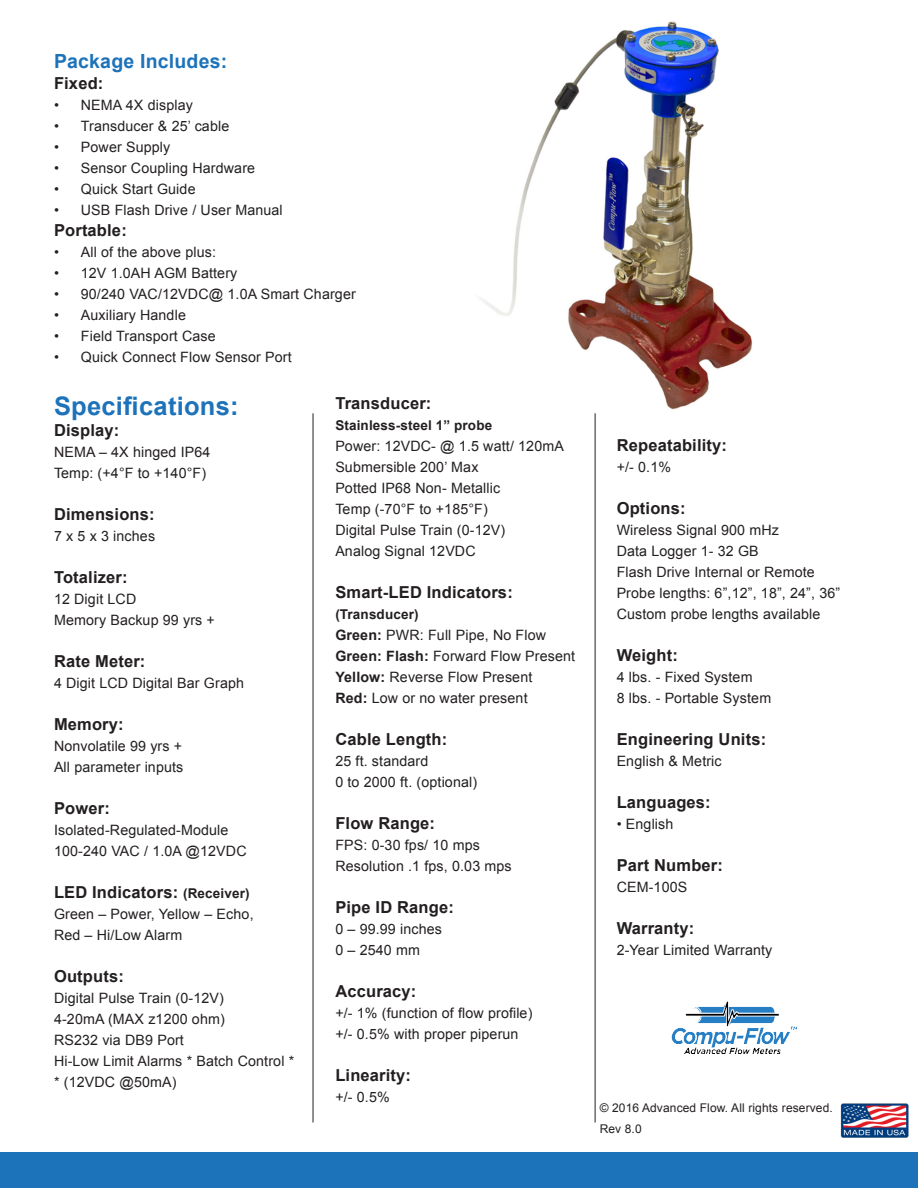
<style>
.page{position:relative;width:918px;height:1188px;background:#fff}
.page>*{position:absolute;margin:0;border:0;box-sizing:border-box;transform-origin:0 0}
.t1{font:700 25.5px "Arial";letter-spacing:.01em;color:#1d73ba}
.t2{font:700 19.5px "Arial";letter-spacing:.01em;color:#1d73ba}
.Paragraph_Style_1{font:700 16.5px "Arial";letter-spacing:.01em;color:#231f20}
.t3{font:14.25px/21px "Arial";letter-spacing:.01em;color:#231f20}
.Paragraph_Style_1-2{font:700 13.5px "Arial";letter-spacing:.01em;color:#231f20}
.t4{font:12px "Arial";letter-spacing:.01em;color:#231f20}
.s1{font-size:13.5px}
.s2{font-weight:700}
</style>
<div class="page">
<img style="left:481px;top:21px;width:272px;height:389px">
<hr style="left:313px;top:413px;width:1px;height:710px;background:#231f20">
<hr style="left:595px;top:413px;width:1px;height:710px;background:#231f20">
<div style="left:0;top:1153px;width:918px;height:35px;background:#1d73ba"></div>
<img style="left:671px;top:1001px;width:127px;height:53px">
<img style="left:840px;top:1104px;width:68px;height:34px">
<p class="t2" style="left:54px;top:49px;width:175px">Package Includes:</p>
<p class="Paragraph_Style_1" style="left:54px;top:73px;width:51px">Fixed:</p>
<p class="t3" style="left:54px;top:95px;width:140px">• NEMA 4X display</p>
<p class="t3" style="left:54px;top:116px;width:177px">• Transducer &amp; 25’ cable</p>
<p class="t3" style="left:54px;top:137px;width:118px">• Power Supply</p>
<p class="t3" style="left:54px;top:158px;width:203px">• Sensor Coupling Hardware</p>
<p class="t3" style="left:54px;top:179px;width:143px">• Quick Start Guide</p>
<p class="t3" style="left:54px;top:200px;width:230px">• USB Flash Drive / User Manual</p>
<p class="Paragraph_Style_1" style="left:54px;top:220px;width:74px">Portable:</p>
<p class="t3" style="left:54px;top:242px;width:164px">• All of the above plus:</p>
<p class="t3" style="left:54px;top:263px;width:185px">• 12V 1.0AH AGM Battery</p>
<p class="t3" style="left:54px;top:284px;width:303px">• 90/240 VAC/12VDC@ 1.0A Smart Charger</p>
<p class="t3" style="left:54px;top:305px;width:133px">• Auxiliary Handle</p>
<p class="t3" style="left:54px;top:326px;width:163px">• Field Transport Case</p>
<p class="t3" style="left:54px;top:347px;width:239px">• Quick Connect Flow Sensor Port</p>
<p class="t1" style="left:54px;top:390px;width:186px">Specifications:</p>
<p class="Paragraph_Style_1" style="left:54px;top:420px;width:67px">Display:</p>
<p class="t3" style="left:54px;top:442px;width:158px">NEMA – 4X hinged IP64<br>Temp: (+4°F to +140°F)</p>
<p class="Paragraph_Style_1" style="left:54px;top:504px;width:102px">Dimensions:</p>
<p class="t3" style="left:54px;top:526px;width:103px">7 x 5 x 3 inches</p>
<p class="Paragraph_Style_1" style="left:54px;top:567px;width:75px">Totalizer:</p>
<p class="t3" style="left:54px;top:589px;width:84px">12 Digit LCD</p>
<p class="t3" style="left:54px;top:610px;width:162px">Memory Backup 99 yrs +</p>
<p class="Paragraph_Style_1" style="left:54px;top:651px;width:93px">Rate Meter:</p>
<p class="t3" style="left:54px;top:673px;width:192px">4 Digit LCD Digital Bar Graph</p>
<p class="Paragraph_Style_1" style="left:54px;top:714px;width:71px">Memory:</p>
<p class="t3" style="left:54px;top:736px;width:131px">Nonvolatile 99 yrs +<br>All parameter inputs</p>
<p class="Paragraph_Style_1" style="left:54px;top:798px;width:57px">Power:</p>
<p class="t3" style="left:54px;top:820px;width:176px">Isolated-Regulated-Module</p>
<p class="t3" style="left:54px;top:841px;width:194px">100-240 VAC / 1.0A @12VDC</p>
<p class="Paragraph_Style_1" style="left:54px;top:882px;width:197px">LED Indicators: <span class="s1">(Receiver)</span></p>
<p class="t3" style="left:54px;top:904px;width:201px">Green – Power, Yellow – Echo,</p>
<p class="t3" style="left:54px;top:925px;width:130px">Red – Hi/Low Alarm</p>
<p class="Paragraph_Style_1" style="left:54px;top:966px;width:71px">Outputs:</p>
<p class="t3" style="left:54px;top:988px;width:171px">Digital Pulse Train (0-12V)</p>
<p class="t3" style="left:54px;top:1009px;width:172px">4-20mA (MAX z1200 ohm)<br>RS232 via DB9 Port</p>
<p class="t3" style="left:54px;top:1051px;width:242px">Hi-Low Limit Alarms * Batch Control *</p>
<p class="t3" style="left:54px;top:1072px;width:124px">* (12VDC @50mA)</p>
<p class="Paragraph_Style_1" style="left:335px;top:392px;width:98px">Transducer:</p>
<p class="Paragraph_Style_1-2" style="left:335px;top:416px;width:158px">Stainless-steel 1” probe</p>
<p class="t3" style="left:335px;top:435px;width:230px">Power: 12VDC- @ 1.5 watt/ 120mA<br>Submersible 200’ Max</p>
<p class="t3" style="left:335px;top:477px;width:166px">Potted IP68 Non- Metallic</p>
<p class="t3" style="left:335px;top:498px;width:154px">Temp (-70°F to +185°F)</p>
<p class="t3" style="left:335px;top:519px;width:171px">Digital Pulse Train (0-12V)</p>
<p class="t3" style="left:335px;top:540px;width:142px">Analog Signal 12VDC</p>
<p class="Paragraph_Style_1" style="left:335px;top:581px;width:179px">Smart-LED Indicators:</p>
<p class="Paragraph_Style_1-2" style="left:335px;top:605px;width:85px">(Transducer)</p>
<p class="t3" style="left:335px;top:624px;width:212px"><span class="s2">Green:</span> PWR: Full Pipe, No Flow</p>
<p class="t3" style="left:335px;top:645px;width:241px"><span class="s2">Green: Flash:</span> Forward Flow Present</p>
<p class="t3" style="left:335px;top:666px;width:199px"><span class="s2">Yellow:</span> Reverse Flow Present</p>
<p class="t3" style="left:335px;top:687px;width:194px"><span class="s2">Red:</span> Low or no water present</p>
<p class="Paragraph_Style_1" style="left:335px;top:728px;width:113px">Cable Length:</p>
<p class="t3" style="left:335px;top:750px;width:95px">25 ft. standard</p>
<p class="t3" style="left:335px;top:771px;width:143px">0 to 2000 ft. (optional)</p>
<p class="Paragraph_Style_1" style="left:335px;top:812px;width:101px">Flow Range:</p>
<p class="t3" style="left:335px;top:834px;width:146px">FPS: 0-30 fps/ 10 mps</p>
<p class="t3" style="left:335px;top:855px;width:178px">Resolution .1 fps, 0.03 mps</p>
<p class="Paragraph_Style_1" style="left:335px;top:896px;width:120px">Pipe ID Range:</p>
<p class="t3" style="left:335px;top:918px;width:108px">0 – 99.99 inches</p>
<p class="t3" style="left:335px;top:939px;width:86px">0 – 2540 mm</p>
<p class="Paragraph_Style_1" style="left:335px;top:980px;width:83px">Accuracy:</p>
<p class="t3" style="left:335px;top:1002px;width:199px">+/- 1% (function of flow profile)</p>
<p class="t3" style="left:335px;top:1023px;width:185px">+/- 0.5% with proper piperun</p>
<p class="Paragraph_Style_1" style="left:335px;top:1064px;width:77px">Linearity:</p>
<p class="t3" style="left:335px;top:1086px;width:56px">+/- 0.5%</p>
<p class="Paragraph_Style_1" style="left:617px;top:434px;width:112px">Repeatability:</p>
<p class="t3" style="left:617px;top:456px;width:56px">+/- 0.1%</p>
<p class="Paragraph_Style_1" style="left:617px;top:497px;width:70px">Options:</p>
<p class="t3" style="left:617px;top:519px;width:164px">Wireless Signal 900 mHz</p>
<p class="t3" style="left:617px;top:540px;width:144px">Data Logger 1- 32 GB</p>
<p class="t3" style="left:617px;top:561px;width:200px">Flash Drive Internal or Remote</p>
<p class="t3" style="left:617px;top:582px;width:225px">Probe lengths: 6”,12”, 18”, 24”, 36”</p>
<p class="t3" style="left:617px;top:603px;width:205px">Custom probe lengths available</p>
<p class="Paragraph_Style_1" style="left:617px;top:644px;width:63px">Weight:</p>
<p class="t3" style="left:617px;top:666px;width:137px">4 lbs. - Fixed System</p>
<p class="t3" style="left:617px;top:687px;width:156px">8 lbs. - Portable System</p>
<p class="Paragraph_Style_1" style="left:617px;top:728px;width:151px">Engineering Units:</p>
<p class="t3" style="left:617px;top:750px;width:107px">English &amp; Metric</p>
<p class="Paragraph_Style_1" style="left:617px;top:791px;width:96px">Languages:</p>
<p class="t3" style="left:617px;top:813px;width:58px">• English</p>
<p class="Paragraph_Style_1" style="left:617px;top:854px;width:108px">Part Number:</p>
<p class="t3" style="left:617px;top:876px;width:72px">CEM-100S</p>
<p class="Paragraph_Style_1" style="left:617px;top:917px;width:79px">Warranty:</p>
<p class="t3" style="left:617px;top:939px;width:157px">2-Year Limited Warranty</p>
<p class="t4" style="left:600px;top:1100px;width:235px">© 2016 Advanced Flow. All rights reserved.</p>
<p class="t4" style="left:600px;top:1121px;width:44px">Rev 8.0</p>
</div>
